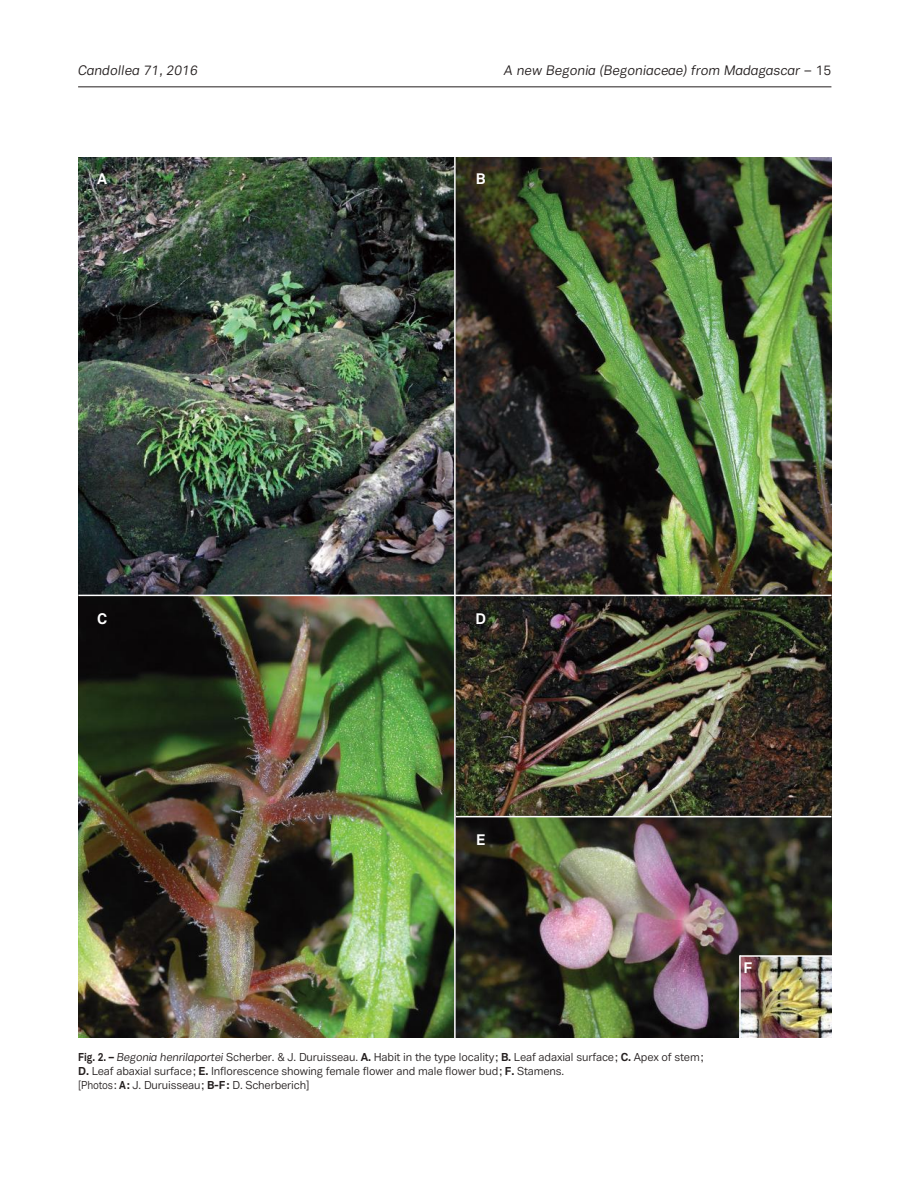
<style>
.page{position:relative;width:897px;height:1195px;background:#fff}
.page>*{position:absolute;margin:0;border:0;box-sizing:border-box;transform-origin:0 0}
.t1{font:700 15px "Vaud";color:#fff}
.t2{font:italic 13.5px "Vaud";color:#241f1f}
.t3{font:11.25px/14.2px "Vaud";letter-spacing:-.015em;color:#241f1f}
.s1{font-style:normal}
.s2{font-weight:700}
.s3{font-style:italic}
</style>
<div class="page">
<hr style="left:78px;top:87px;width:753px;height:1px;background:#241f1f">
<img style="left:78px;top:157px;width:753px;height:880px">
<img style="left:740px;top:956px;width:91px;height:81px">
<hr style="left:454px;top:157px;width:1px;height:884px;background:#fff">
<hr style="left:78px;top:594px;width:753px;height:2px;background:#fff">
<hr style="left:455px;top:815px;width:376px;height:2px;background:#fff">
<hr style="left:739px;top:954px;width:93px;height:2px;background:#fff">
<hr style="left:739px;top:954px;width:1px;height:86px;background:#fff">
<p class="t2" style="left:78px;top:63px;width:121px">Candollea 71, 2016</p>
<p class="t2" style="left:504px;top:63px;width:329px">A new Begonia (Begoniaceae) from Madagascar <span class="s1">– 15</span></p>
<h1 class="t1" style="left:97px;top:169px;width:10px">a</h1>
<h1 class="t1" style="left:476px;top:169px;width:11px">B</h1>
<h1 class="t1" style="left:97px;top:609px;width:12px">C</h1>
<h1 class="t1" style="left:475px;top:609px;width:12px">D</h1>
<h1 class="t1" style="left:476px;top:830px;width:11px">E</h1>
<p class="t3" style="left:78px;top:1049px;width:626px"><span class="s2">Fig. 2. –</span> <span class="s3">Begonia henrilaportei</span> Scherber. &amp; J. Duruisseau. <span class="s2">A.</span> Habit in the type locality; <span class="s2">B.</span> Leaf adaxial surface; <span class="s2">C.</span> Apex of stem;<br><span class="s2">D.</span> Leaf abaxial surface; <span class="s2">E.</span> Inflorescence showing female flower and male flower bud; <span class="s2">F.</span> Stamens.<br>[Photos: <span class="s2">A:</span> J. Duruisseau; <span class="s2">B-F:</span> D. Scherberich]</p>
<h1 class="t1" style="left:743px;top:958px;width:10px">F</h1>
</div>
